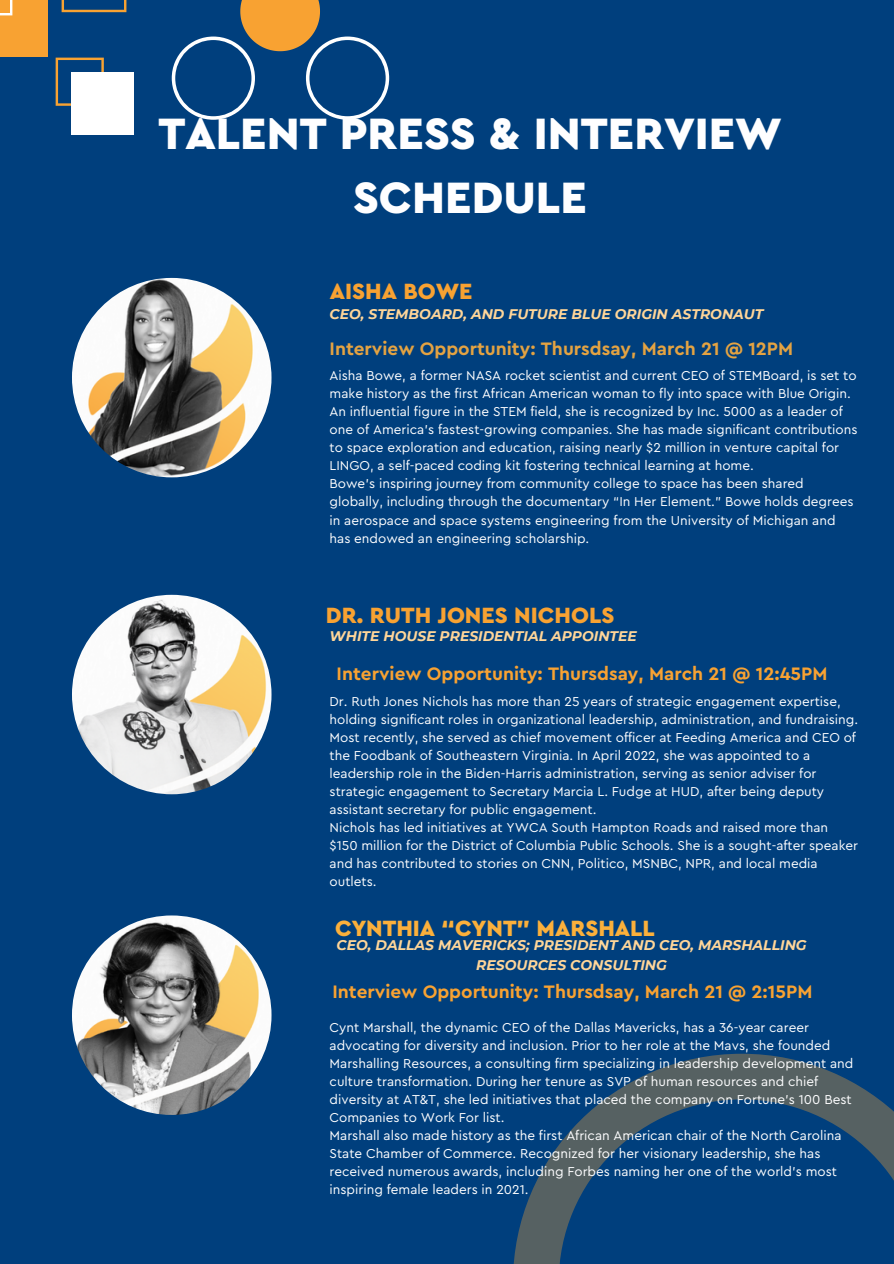
<style>
.page{position:relative;width:894px;height:1264px;background:#fff}
.page>*{position:absolute;margin:0;border:0;box-sizing:border-box;transform-origin:0 0}
.t1{font:900 45.9px/64.3px "Cera Pro";color:#fefeff;text-align:center}
.t2{font:900 23.1px "Cera Pro";color:#f8a232}
.t3{font:900 23.1px "Cera Pro";color:#fbb03b}
.t4{font:700 18.9px "Cera Pro";color:#f8a232}
.t5{font:700 18.9px "Cera Pro";color:#e4a342}
.t6{font:italic 700 13.95px/19.2px "Montserrat";color:#ffd699;text-align:center}
.t7{font:13.5px/18px "Cera Pro";color:#fefeff}
</style>
<div class="page">
<div style="left:0;top:0;width:893px;height:1263px;background:#003f7d"></div>
<svg style="left:513px;top:1053px;width:380px;height:210px"></svg>
<svg style="left:172px;top:0;width:217px;height:120px"></svg>
<div style="left:0;top:0;width:48px;height:57px;background:#f8a232"></div>
<svg style="left:62px;top:0;width:64px;height:12px"></svg>
<svg style="left:56px;top:58px;width:48px;height:48px"></svg>
<svg style="left:0;top:0;width:12px;height:15px"></svg>
<div style="left:71px;top:72px;width:63px;height:62px;background:#fff"></div>
<img style="left:72px;top:278px;width:199px;height:199px;border-radius:50%">
<img style="left:72px;top:595px;width:199px;height:199px;border-radius:50%">
<img style="left:72px;top:915px;width:199px;height:199px;border-radius:50%">
<p class="t1" style="left:158px;top:102px;width:625px">TALENT PRESS &amp; INTERVIEW<br>SCHEDULE</p>
<p class="t2" style="left:330px;top:280px;width:144px">AISHA BOWE</p>
<h3 class="t6" style="left:329px;top:304px;width:435px">CEO, STEMBOARD, AND FUTURE BLUE ORIGIN ASTRONAUT</h3>
<h1 class="t5" style="left:329px;top:340px;width:465px">Interview Opportunity: Thursdsay, March 21 @ 12PM</h1>
<h2 class="t7" style="left:329px;top:367px;width:529px">Aisha Bowe, a former NASA rocket scientist and current CEO of STEMBoard, is set to make history as the first African American woman to fly into space with Blue Origin.<br>An influential figure in the STEM field, she is recognized by Inc. 5000 as a leader of one of America’s fastest-growing companies. She has made significant contributions to space exploration and education, raising nearly $2 million in venture capital for LINGO, a self-paced coding kit fostering technical learning at home.</h2>
<h4 class="t7" style="left:329px;top:475px;width:525px">Bowe’s inspiring journey from community college to space has been shared globally, including through the documentary “In Her Element.” Bowe holds degrees in aerospace and space systems engineering from the University of Michigan and has endowed an engineering scholarship.</h4>
<p class="t2" style="left:326px;top:604px;width:290px">DR. RUTH JONES NICHOLS</p>
<h2 class="t6" style="left:329px;top:626px;width:309px">WHITE HOUSE PRESIDENTIAL APPOINTEE</h2>
<p class="t4" style="left:336px;top:665px;width:492px">Interview Opportunity: Thursdsay, March 21 @ 12:45PM</p>
<p class="t7" style="left:329px;top:692px;width:530px">Dr. Ruth Jones Nichols has more than 25 years of strategic engagement expertise, holding significant roles in organizational leadership, administration, and fundraising.<br>Most recently, she served as chief movement officer at Feeding America and CEO of the Foodbank of Southeastern Virginia. In April 2022, she was appointed to a leadership role in the Biden-Harris administration, serving as senior adviser for strategic engagement to Secretary Marcia L. Fudge at HUD, after being deputy assistant secretary for public engagement.</p>
<p class="t7" style="left:329px;top:818px;width:530px">Nichols has led initiatives at YWCA South Hampton Roads and raised more than $150 million for the District of Columbia Public Schools. She is a sought-after speaker and has contributed to stories on CNN, Politico, MSNBC, NPR, and local media outlets.</p>
<h4 class="t3" style="left:335px;top:917px;width:321px">CYNTHIA “CYNT” MARSHALL</h4>
<h2 class="t6" style="left:336px;top:935px;width:471px">CEO, DALLAS MAVERICKS; PRESIDENT AND CEO, MARSHALLING<br>RESOURCES CONSULTING</h2>
<h3 class="t4" style="left:332px;top:982px;width:481px">Interview Opportunity: Thursdsay, March 21 @ 2:15PM</h3>
<p class="t7" style="left:329px;top:1018px;width:525px">Cynt Marshall, the dynamic CEO of the Dallas Mavericks, has a 36-year career advocating for diversity and inclusion. Prior to her role at the Mavs, she founded Marshalling Resources, a consulting firm specializing in leadership development and culture transformation. During her tenure as SVP of human resources and chief diversity at AT&amp;T, she led initiatives that placed the company on Fortune’s 100 Best Companies to Work For list.</p>
<p class="t7" style="left:329px;top:1126px;width:513px">Marshall also made history as the first African American chair of the North Carolina State Chamber of Commerce. Recognized for her visionary leadership, she has received numerous awards, including Forbes naming her one of the world’s most inspiring female leaders in 2021.</p>
</div>
